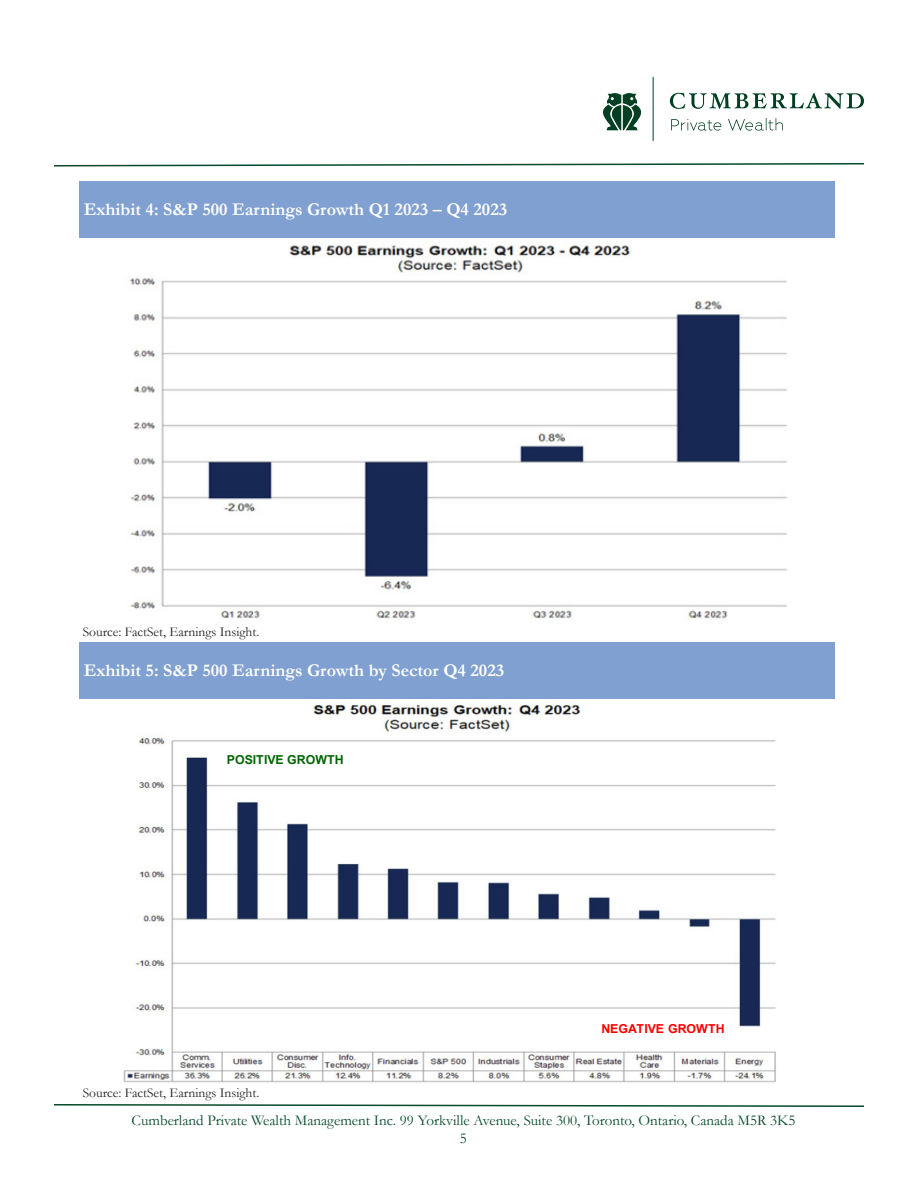
<style>
.page{position:relative;width:918px;height:1188px;background:#fff}
.page>*{position:absolute;margin:0;border:0;box-sizing:border-box;transform-origin:0 0}
.t1{font:700 18px "Garamond";color:#fff}
.t2{font:15px/18px "Garamond";color:#06492b;text-align:center}
.t3{font:13.5px "Garamond";color:#231f20}
.t4{font:700 12.3px "Arial";letter-spacing:.005em;color:#060}
.t5{font:700 12.3px "Arial";letter-spacing:.005em;color:#f00}
</style>
<div class="page">
<svg style="left:54px;top:1104px;width:810px;height:3px"></svg>
<svg style="left:54px;top:163px;width:810px;height:4px"></svg>
<svg style="left:670px;top:93px;width:194px;height:16px"></svg>
<hr style="left:653px;top:77px;width:1px;height:64px;background:#013f22">
<svg style="left:603px;top:93px;width:38px;height:37px"></svg>
<svg style="left:671px;top:118px;width:112px;height:13px"></svg>
<img style="left:130px;top:241px;width:658px;height:379px">
<div style="left:79px;top:181px;width:756px;height:57px;background:#7fa0d0"></div>
<img style="left:123px;top:703px;width:653px;height:380px">
<div style="left:79px;top:642px;width:756px;height:56px;background:#7fa0d0"></div>
<p class="t1" style="left:84px;top:197px;width:425px">Exhibit 4: S&amp;P 500 Earnings Growth Q1 2023 – Q4 2023</p>
<p class="t3" style="left:83px;top:623px;width:178px">Source: FactSet, Earnings Insight.</p>
<p class="t1" style="left:84px;top:658px;width:422px">Exhibit 5: S&amp;P 500 Earnings Growth by Sector Q4 2023</p>
<p class="t4" style="left:227px;top:751px;width:118px">POSITIVE GROWTH</p>
<p class="t3" style="left:83px;top:1084px;width:178px">Source: FactSet, Earnings Insight.</p>
<p class="t5" style="left:601px;top:1020px;width:125px">NEGATIVE GROWTH</p>
<p class="t2" style="left:132px;top:1111px;width:665px">Cumberland Private Wealth Management Inc. 99 Yorkville Avenue, Suite 300, Toronto, Ontario, Canada M5R 3K5<br>5</p>
</div>
